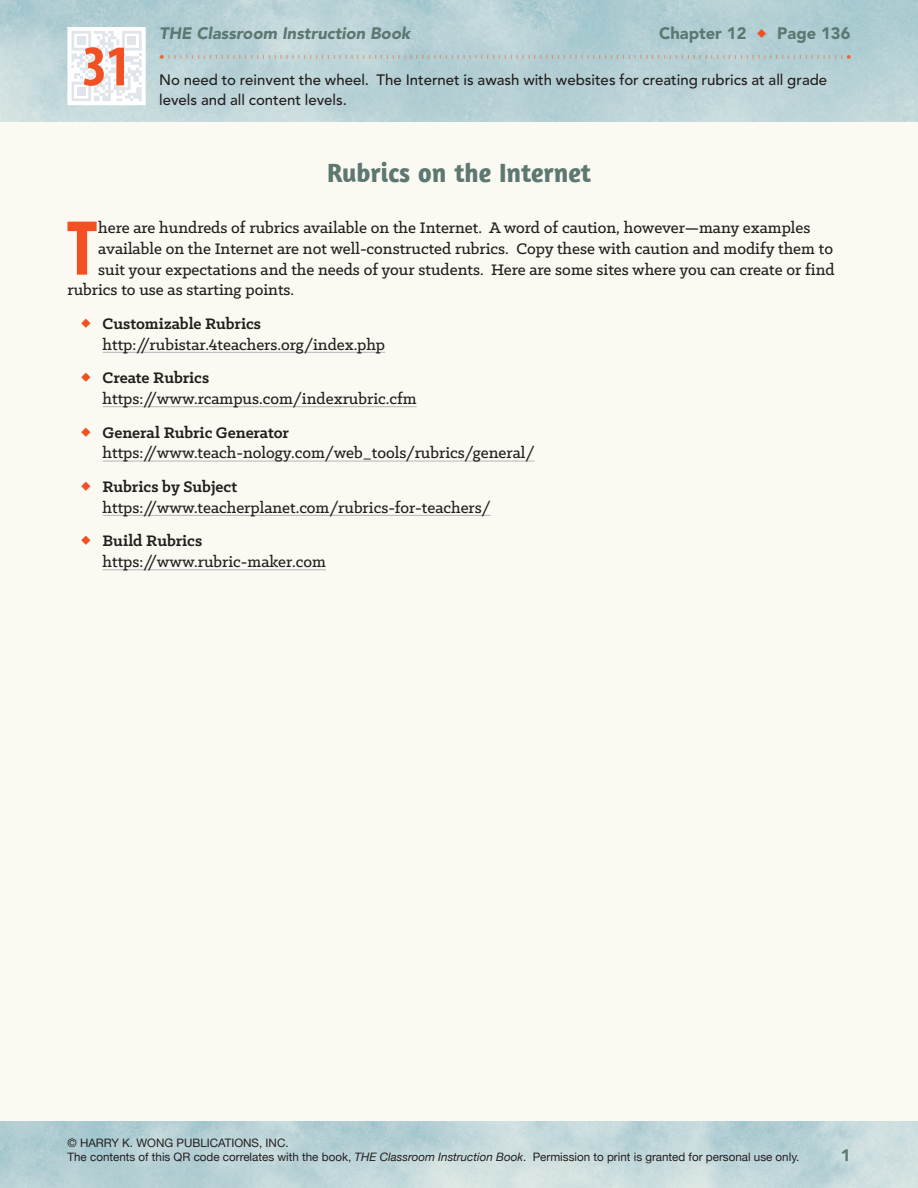
<style>
.page{position:relative;width:918px;height:1188px;background:#fbfaf2}
.page>*{position:absolute;margin:0;border:0;box-sizing:border-box;transform-origin:0 0}
.t1{font:700 condensed 78.6px "Myriad Pro";color:#f05022}
.t2{font:700 condensed 58.05px "Myriad Pro";color:#f05022}
.t3{font:700 27px "Amaranth";color:#5d7771}
.t4{font:500 17.25px/20.7px "Klinic Slab";color:#231f20}
.t5{font:500 17.25px "Klinic Slab";color:#f2632f}
.t6{font:italic 900 16.5px "Avenir";color:#5d7771}
.t7{font:900 16.5px "Avenir";color:#5d7771}
.t8{font:500 15px/19.5px "Avenir";color:#231f20}
.t9{font:11.7px/14px "Helvetica Neue";color:#231f20}
.t10{font:300 4.35px "Klinic Slab";color:#f2632f;scale:4 1}
.s1{font-weight:500;font-size:17.25px}
.s2{color:#f05022}
.s3{font-weight:700}
.s4{font-style:italic}
</style>
<div class="page">
<div style="left:499px;top:0;width:419px;height:122px;background:linear-gradient(to bottom,#accbd1,#bfd5d9)"></div>
<img style="left:0;top:1122px;width:918px;height:66px">
<svg style="left:66px;top:25px;width:82px;height:82px"></svg>
<hr style="left:103px;top:352px;width:282px;height:1px;background:#bcbdc0">
<hr style="left:103px;top:406px;width:314px;height:1px;background:#bcbdc0">
<hr style="left:103px;top:460px;width:432px;height:2px;background:#bcbdc0">
<hr style="left:103px;top:515px;width:388px;height:1px;background:#bcbdc0">
<hr style="left:103px;top:569px;width:223px;height:1px;background:#bcbdc0">
<h2 class="t2" style="left:82px;top:30px;width:50px">31</h2>
<p class="t6" style="left:159px;top:24px;width:253px">THE Classroom Instruction Book</p>
<p class="t10" style="left:159px;top:54px;width:173px"><span class="s1">•</span> |||||||||||||||||||||||||||||||||||||||||||||||||||||||||||||||||||||||||||||||||||||||||||||||||||||||||||||||||||</p>
<p class="t5" style="left:846px;top:46px;width:8px">•</p>
<p class="t7" style="left:659px;top:24px;width:193px">Chapter 12 <span class="s2">▲</span> Page 136</p>
<p class="t8" style="left:159px;top:71px;width:670px">No need to reinvent the wheel. The Internet is awash with websites for creating rubrics at all grade levels and all content levels.</p>
<h3 class="t3" style="left:327px;top:156px;width:265px">Rubrics on the Internet</h3>
<h1 class="t1" style="left:67px;top:199px;width:32px">T</h1>
<p class="t4" style="left:98px;top:217px;width:714px">here are hundreds of rubrics available on the Internet. A word of caution, however—many examples</p>
<p class="t4" style="left:98px;top:238px;width:736px">available on the Internet are not well-constructed rubrics. Copy these with caution and modify them to</p>
<p class="t4" style="left:98px;top:259px;width:738px">suit your expectations and the needs of your students. Here are some sites where you can create or find</p>
<p class="t4" style="left:67px;top:279px;width:228px">rubrics to use as starting points.</p>
<p class="t4" style="left:103px;top:313px;width:284px;text-indent:-22px"><span class="s2">▲</span> <span class="s3">Customizable Rubrics </span>http://rubistar.4teachers.org/index.php</p>
<p class="t4" style="left:103px;top:367px;width:316px;text-indent:-22px"><span class="s2">▲</span> <span class="s3">Create Rubrics </span>https://www.rcampus.com/indexrubric.cfm</p>
<p class="t4" style="left:103px;top:422px;width:434px;text-indent:-22px"><span class="s2">▲</span> <span class="s3">General Rubric Generator </span>https://www.teach-nology.com/web_tools/rubrics/general/</p>
<p class="t4" style="left:103px;top:476px;width:390px;text-indent:-22px"><span class="s2">▲</span> <span class="s3">Rubrics by Subject </span>https://www.teacherplanet.com/rubrics-for-teachers/</p>
<p class="t4" style="left:103px;top:530px;width:225px;text-indent:-22px"><span class="s2">▲</span> <span class="s3">Build Rubrics </span>https://www.rubric-maker.com</p>
<p class="t9" style="left:68px;top:1137px;width:734px">© HARRY K. WONG PUBLICATIONS, INC.<br>The contents of this QR code correlates with the book, <span class="s4">THE Classroom Instruction Book</span>. Permission to print is granted for personal use only.</p>
<p class="t7" style="left:841px;top:1145px;width:11px">1</p>
</div>
